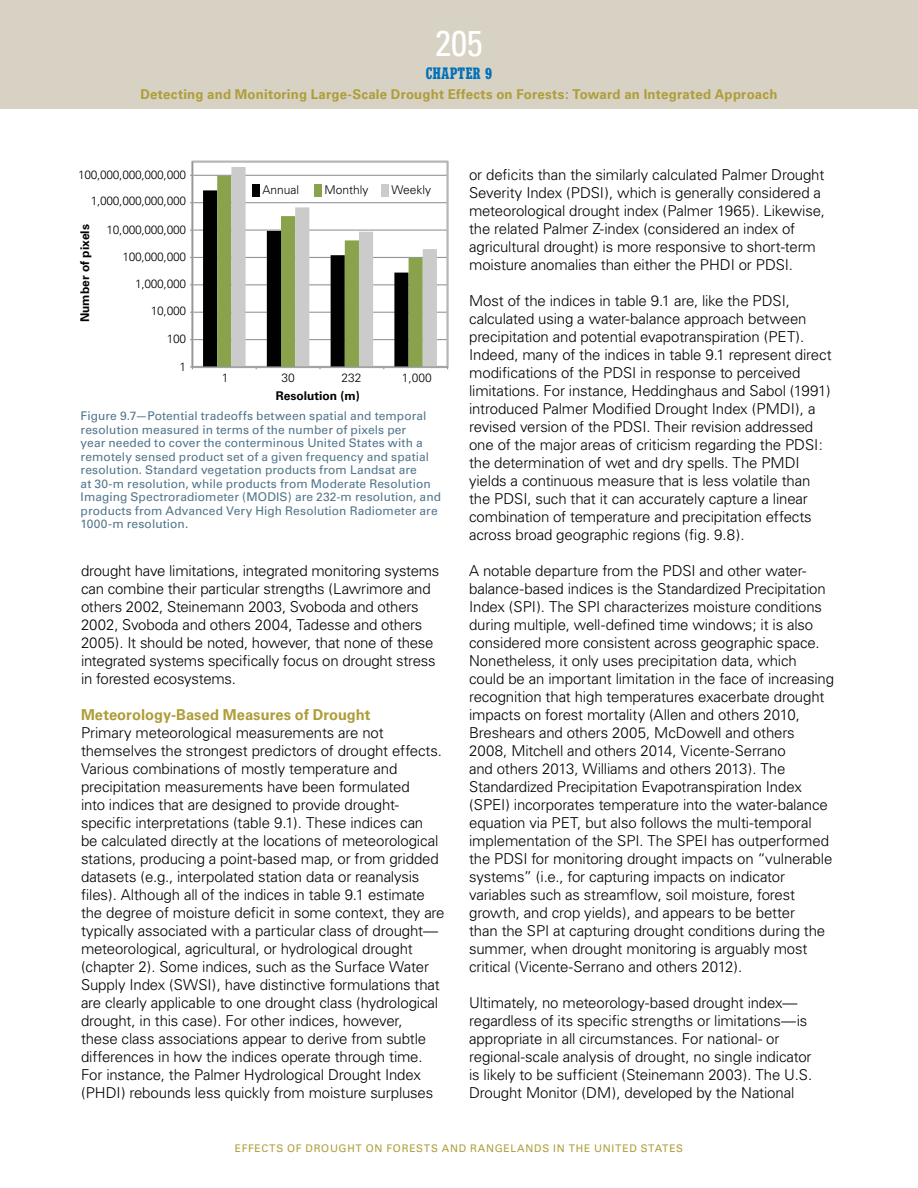
<style>
.page{position:relative;width:918px;height:1188px;background:#fff}
.page>*{position:absolute;margin:0;border:0;box-sizing:border-box;transform-origin:0 0}
.t1{font:condensed 36px "Univers";color:#fff}
.t2{font:16.5px "Cutright WF";color:#0070b9}
.text{font:300 15px/18px "Univers";letter-spacing:-.01em;color:#000}
.head_2{font:700 15px "Univers";letter-spacing:.005em;color:#ae9d38}
.t3{font:700 13.5px "Univers";letter-spacing:.015em;color:#ae9d38}
.t4{font:12px/13.5px "Univers";letter-spacing:.005em;color:#51758b}
.t5{font:300 12px "Univers";letter-spacing:-.025em;color:#010101}
.t6{font:700 12px "Univers";color:#010101}
.t7{font:300 12px "Univers";color:#010101}
.t8{font:10.5px "Univers";letter-spacing:.075em;color:#ae9d38}
</style>
<div class="page">
<div style="left:0;top:0;width:918px;height:109px;background:#d8d2c5"></div>
<hr style="left:192px;top:339px;width:256px;height:1px;background:#979797">
<hr style="left:192px;top:312px;width:256px;height:1px;background:#979797">
<hr style="left:192px;top:284px;width:256px;height:1px;background:#979797">
<hr style="left:192px;top:257px;width:256px;height:1px;background:#979797">
<hr style="left:192px;top:230px;width:256px;height:1px;background:#979797">
<hr style="left:192px;top:202px;width:256px;height:1px;background:#979797">
<hr style="left:192px;top:175px;width:256px;height:1px;background:#979797">
<div style="left:191px;top:160px;width:257px;height:208px;border:2px solid #b5b6b6"></div>
<hr style="left:192px;top:162px;width:1px;height:205px;background:#979797">
<hr style="left:192px;top:366px;width:256px;height:2px;background:#979797">
<svg style="left:203px;top:167px;width:234px;height:202px"></svg>
<div style="left:252px;top:184px;width:8px;height:12px;background:#010101"></div>
<div style="left:314px;top:184px;width:8px;height:12px;background:#89a24b"></div>
<div style="left:381px;top:184px;width:8px;height:12px;background:#cbcbcb"></div>
<h1 class="t1" style="left:435px;top:20px;width:49px">205</h1>
<p class="t2" style="left:426px;top:65px;width:68px">CHAPTER 9</p>
<p class="t3" style="left:140px;top:86px;width:639px">Detecting and Monitoring Large-Scale Drought Effects on Forests: Toward an Integrated Approach</p>
<p class="t5" style="left:78px;top:167px;width:110px">100,000,000,000,000</p>
<p class="t5" style="left:91px;top:194px;width:97px">1,000,000,000,000</p>
<p class="t6" style="left:78px;top:322px;width:100px;rotate:-90deg">Number of pixels</p>
<p class="t5" style="left:107px;top:222px;width:81px">10,000,000,000</p>
<p class="t5" style="left:122px;top:250px;width:65px">100,000,000</p>
<p class="t5" style="left:135px;top:277px;width:52px">1,000,000</p>
<p class="t5" style="left:151px;top:303px;width:37px">10,000</p>
<p class="t5" style="left:167px;top:331px;width:21px">100</p>
<p class="t5" style="left:179px;top:359px;width:8px">1</p>
<p class="t5" style="left:262px;top:182px;width:38px">Annual</p>
<p class="t7" style="left:325px;top:182px;width:46px">Monthly</p>
<p class="t5" style="left:392px;top:182px;width:41px">Weekly</p>
<p class="t5" style="left:222px;top:371px;width:8px">1</p>
<p class="t5" style="left:281px;top:371px;width:15px">30</p>
<p class="t5" style="left:342px;top:371px;width:22px">232</p>
<p class="t5" style="left:402px;top:371px;width:32px">1,000</p>
<p class="t6" style="left:276px;top:388px;width:85px">Resolution (m)</p>
<p class="t4" style="left:81px;top:409px;width:362px">Figure 9.7—Potential tradeoffs between spatial and temporal resolution measured in terms of the number of pixels per<br>year needed to cover the conterminous United States with a remotely sensed product set of a given frequency and spatial resolution. Standard vegetation products from Landsat are<br>at 30-m resolution, while products from Moderate Resolution Imaging Spectroradiometer (MODIS) are 232-m resolution, and products from Advanced Very High Resolution Radiometer are 1000-m resolution.</p>
<p class="text" style="left:81px;top:562px;width:360px">drought have limitations, integrated monitoring systems can combine their particular strengths (Lawrimore and others 2002, Steinemann 2003, Svoboda and others 2002, Svoboda and others 2004, Tadesse and others 2005). It should be noted, however, that none of these integrated systems specifically focus on drought stress in forested ecosystems.</p>
<h5 class="head_2" style="left:81px;top:706px;width:291px">Meteorology-Based Measures of Drought</h5>
<p class="text" style="left:81px;top:724px;width:365px">Primary meteorological measurements are not themselves the strongest predictors of drought effects.<br>Various combinations of mostly temperature and precipitation measurements have been formulated<br>into indices that are designed to provide drought&shy;specific interpretations (table 9.1). These indices can<br>be calculated directly at the locations of meteorological stations, producing a point-based map, or from gridded datasets (e.g., interpolated station data or reanalysis files). Although all of the indices in table 9.1 estimate the degree of moisture deficit in some context, they are typically associated with a particular class of drought— meteorological, agricultural, or hydrological drought (chapter 2). Some indices, such as the Surface Water Supply Index (SWSI), have distinctive formulations that are clearly applicable to one drought class (hydrological drought, in this case). For other indices, however,<br>these class associations appear to derive from subtle differences in how the indices operate through time.<br>For instance, the Palmer Hydrological Drought Index (PHDI) rebounds less quickly from moisture surpluses</p>
<p class="text" style="left:469px;top:166px;width:357px">or deficits than the similarly calculated Palmer Drought Severity Index (PDSI), which is generally considered a meteorological drought index (Palmer 1965). Likewise, the related Palmer Z-index (considered an index of agricultural drought) is more responsive to short-term moisture anomalies than either the PHDI or PDSI.</p>
<p class="text" style="left:469px;top:292px;width:364px">Most of the indices in table 9.1 are, like the PDSI, calculated using a water-balance approach between precipitation and potential evapotranspiration (PET).<br>Indeed, many of the indices in table 9.1 represent direct modifications of the PDSI in response to perceived limitations. For instance, Heddinghaus and Sabol (1991) introduced Palmer Modified Drought Index (PMDI), a revised version of the PDSI. Their revision addressed one of the major areas of criticism regarding the PDSI: the determination of wet and dry spells. The PMDI yields a continuous measure that is less volatile than the PDSI, such that it can accurately capture a linear combination of temperature and precipitation effects across broad geographic regions (fig. 9.8).</p>
<p class="text" style="left:469px;top:562px;width:366px">A notable departure from the PDSI and other water&shy;balance-based indices is the Standardized Precipitation Index (SPI). The SPI characterizes moisture conditions during multiple, well-defined time windows; it is also considered more consistent across geographic space.<br>Nonetheless, it only uses precipitation data, which could be an important limitation in the face of increasing recognition that high temperatures exacerbate drought impacts on forest mortality (Allen and others 2010, Breshears and others 2005, McDowell and others 2008, Mitchell and others 2014, Vicente-Serrano<br>and others 2013, Williams and others 2013). The Standardized Precipitation Evapotranspiration Index (SPEI) incorporates temperature into the water-balance equation via PET, but also follows the multi-temporal implementation of the SPI. The SPEI has outperformed the PDSI for monitoring drought impacts on “vulnerable systems” (i.e., for capturing impacts on indicator variables such as streamflow, soil moisture, forest growth, and crop yields), and appears to be better<br>than the SPI at capturing drought conditions during the summer, when drought monitoring is arguably most critical (Vicente-Serrano and others 2012).</p>
<p class="text" style="left:469px;top:994px;width:345px">Ultimately, no meteorology-based drought index— regardless of its specific strengths or limitations—is appropriate in all circumstances. For national- or regional-scale analysis of drought, no single indicator is likely to be sufficient (Steinemann 2003). The U.S.<br>Drought Monitor (DM), developed by the National</p>
<p class="t8" style="left:235px;top:1142px;width:450px">EFFECTS OF DROUGHT ON FORESTS AND RANGELANDS IN THE UNITED STATES</p>
</div>
